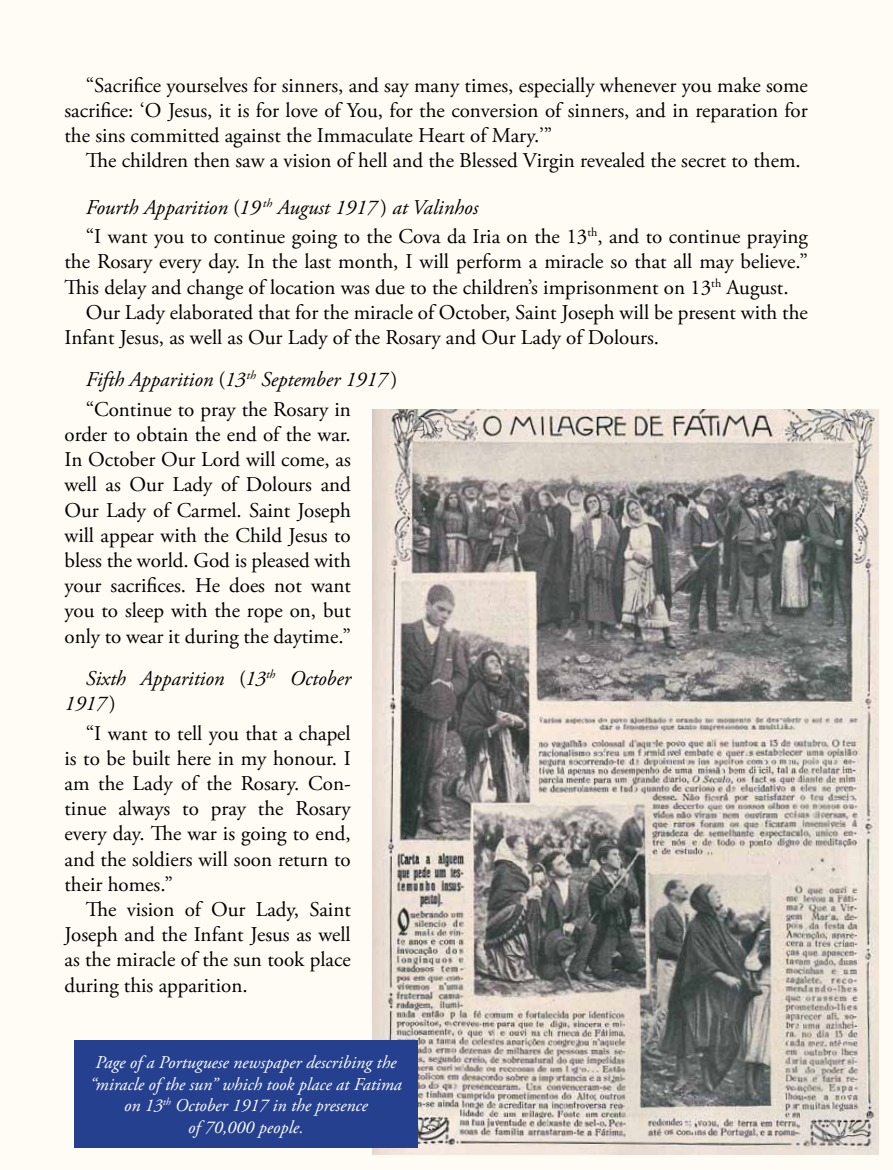
<style>
.page{position:relative;width:893px;height:1170px;background:#fff}
.page>*{position:absolute;margin:0;border:0;box-sizing:border-box;transform-origin:0 0}
.t1{font:21px/25.2px "Adobe Garamond Pro";letter-spacing:-.01em;color:#000;text-align:justify}
.t2{font:italic 21px/29.4px "Adobe Garamond Pro";color:#000}
.t3{font:italic 18px/21.6px "Adobe Garamond Pro";color:#fff;text-align:center}
.s1{font-style:italic}
.s2{font-style:normal}
</style>
<div class="page">
<div style="left:0;top:0;width:893px;height:1169px;background:#fffcf5"></div>
<img style="left:372px;top:409px;width:507px;height:746px">
<div style="left:74px;top:1040px;width:343px;height:107px;background:#25408f"></div>
<p class="t1" style="left:65px;top:73px;width:745px;text-indent:21px">“Sacrifice yourselves for sinners, and say many times, especially whenever you make some sacrifice: ‘O Jesus, it is for love of You, for the conversion of sinners, and in reparation for the sins committed against the Immaculate Heart of Mary.’”</p>
<p class="t1" style="left:86px;top:149px;width:716px">The children then saw a vision of hell and the Blessed Virgin revealed the secret to them.</p>
<p class="t1" style="left:86px;top:193px;width:724px;line-height:29.4px"><span class="s1">Fourth Apparition</span> (<span class="s1">19</span> <sup>th</sup> <span class="s1">August 1917</span> ) <span class="s1">at Valinhos<br></span>“I want you to continue going to the Cova da Iria on the 13<sup>th</sup>, and to continue praying</p>
<p class="t1" style="left:65px;top:250px;width:745px">the Rosary every day. In the last month, I will perform a miracle so that all may believe.”</p>
<p class="t1" style="left:65px;top:275px;width:725px">This delay and change of location was due to the children’s imprisonment on 13<sup>th</sup> August.</p>
<p class="t1" style="left:86px;top:300px;width:723px">Our Lady elaborated that for the miracle of October, Saint Joseph will be present with the</p>
<p class="t1" style="left:65px;top:325px;width:596px">Infant Jesus, as well as Our Lady of the Rosary and Our Lady of Dolours.</p>
<p class="t2" style="left:86px;top:365px;width:313px">Fifth Apparition <span class="s2">(</span>13<sup>th</sup> September 1917 <span class="s2">) “Continue to pray the Rosary in</span></p>
<p class="t1" style="left:65px;top:422px;width:288px">order to obtain the end of the war.<br>In October Our Lord will come, as well as Our Lady of Dolours and Our Lady of Carmel. Saint Joseph will appear with the Child Jesus to bless the world. God is pleased with your sacrifices. He does not want you to sleep with the rope on, but only to wear it during the daytime.”</p>
<p class="t2" style="left:65px;top:666px;width:288px;line-height:25.2px;text-indent:21px">Sixth Apparition <span class="s2">(</span>13<sup>th</sup> October<br>1917 <span class="s2">)</span></p>
<p class="t1" style="left:65px;top:721px;width:288px;text-indent:21px">“I want to tell you that a chapel is to be built here in my honour. I am the Lady of the Rosary. Con&shy;tinue always to pray the Rosary every day. The war is going to end, and the soldiers will soon return to their homes.”</p>
<p class="t1" style="left:65px;top:897px;width:288px;text-indent:21px">The vision of Our Lady, Saint Joseph and the Infant Jesus as well as the miracle of the sun took place during this apparition.</p>
<p class="t3" style="left:90px;top:1051px;width:314px">Page of a Portuguese newspaper describing the “miracle of the sun” which took place at Fatima on 13<sup>th</sup> October 1917 in the presence<br>of 70,000 people.</p>
</div>
